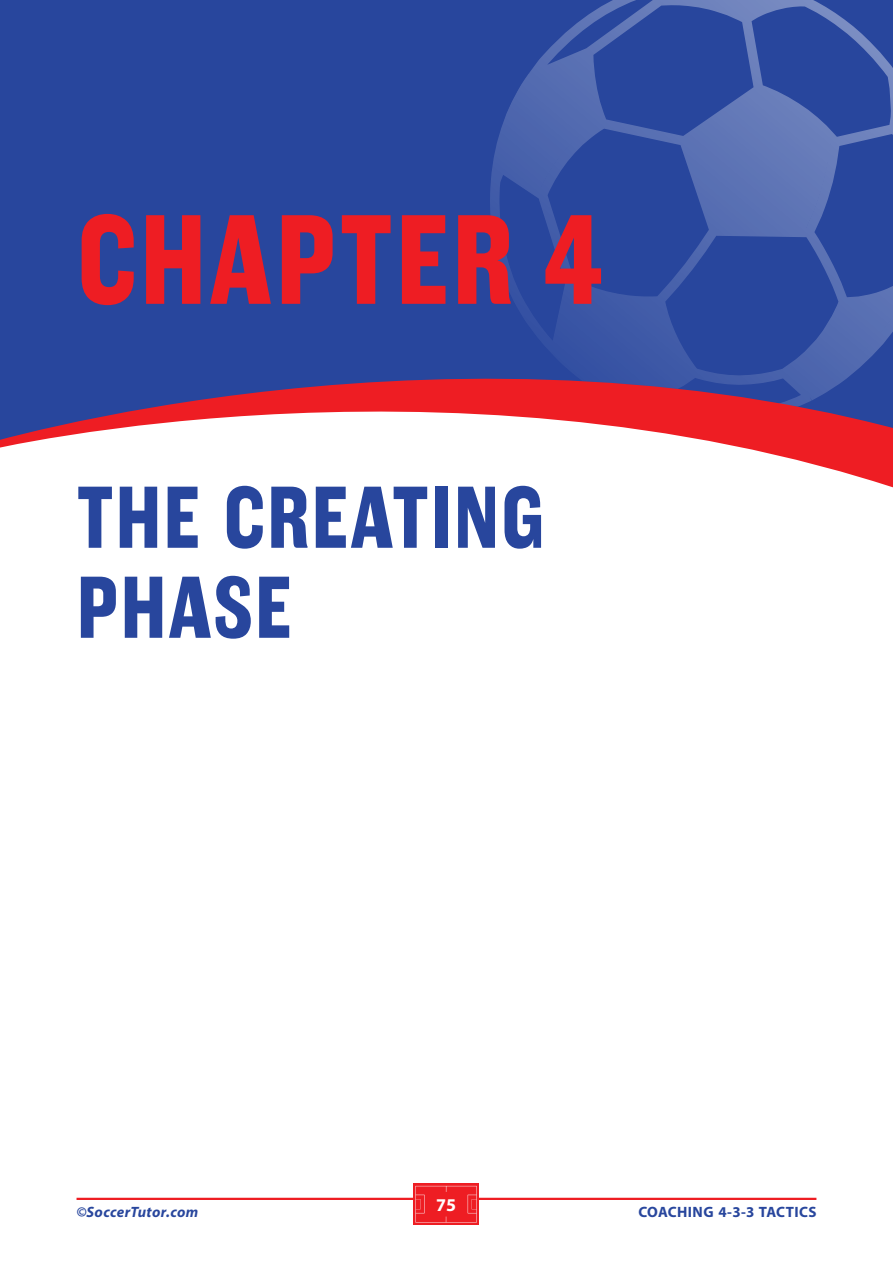
<style>
.page{position:relative;width:893px;height:1263px;background:#fff}
.page>*{position:absolute;margin:0;border:0;box-sizing:border-box;transform-origin:0 0}
.Chapter_No{font:700 130.5px "Americane Cond";letter-spacing:.035em;color:#ee1d23}
.Chapter_No-2{font:700 90px/90px "Americane Cond";letter-spacing:.035em;color:#28469d}
.t1{font:700 18px "Myriad Pro";color:#fff}
.t2{font:700 15px "Myriad Pro";letter-spacing:.025em;color:#28469d}
.t3{font:italic 700 15px "Myriad Pro";letter-spacing:.02em;color:#28469d}
</style>
<div class="page">
<hr style="left:77px;top:1198px;width:739px;height:2px;background:#ee1d23">
<svg style="left:413px;top:1184px;width:66px;height:41px"></svg>
<svg style="left:415px;top:1186px;width:62px;height:36px;background:#ee292f"></svg>
<div style="left:434px;top:1192px;width:24px;height:24px;background:#ee1d23;border-radius:50%"></div>
<svg style="left:0;top:447px;width:893px;height:41px"></svg>
<svg style="left:0;top:0;width:893px;height:447px;background:#46509b"></svg>
<svg style="left:490px;top:0;width:403px;height:423px;background:#43509b"></svg>
<p class="Chapter_No" style="left:77px;top:182px;width:527px">CHAPTER 4</p>
<p class="Chapter_No-2" style="left:77px;top:473px;width:468px">THE CREATING<br>PHASE</p>
<p class="t3" style="left:77px;top:1202px;width:123px">©SoccerTutor.com</p>
<p class="t1" style="left:436px;top:1193px;width:21px">75</p>
<p class="t2" style="left:638px;top:1202px;width:180px">COACHING 4-3-3 TACTICS</p>
</div>
